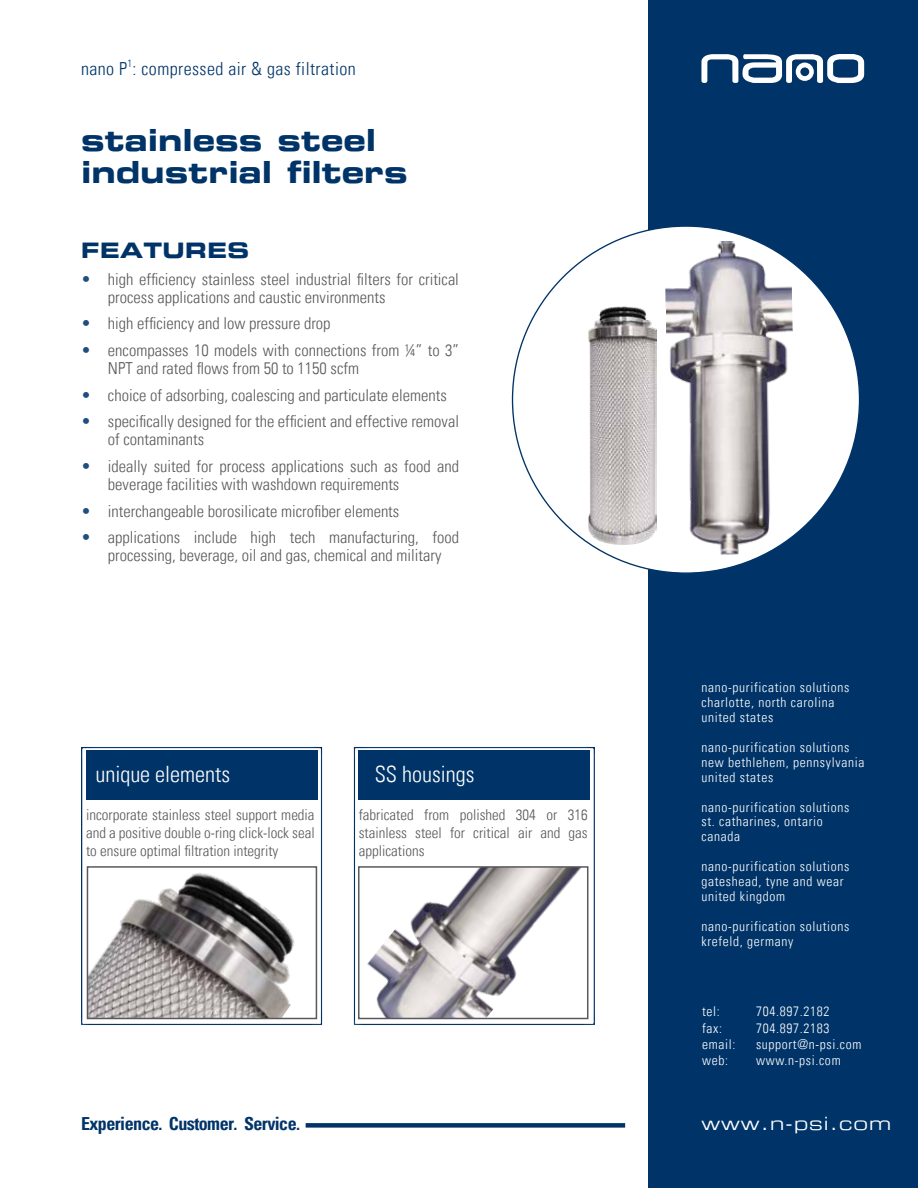
<style>
.page{position:relative;width:918px;height:1188px;background:#fff}
.page>*{position:absolute;margin:0;border:0;box-sizing:border-box;transform-origin:0 0}
.t1{font:30px/31.5px "Eurostile Bold Extended Two";color:#003468}
.t2{font:300 condensed 22.5px "Univers LT";color:#fff}
.t3{font:21px "Eurostile Bold Extended Two";letter-spacing:.02em;color:#003468}
.t4{font:300 condensed 18px "Univers LT";letter-spacing:.025em;color:#003468}
.t5{font:700 condensed 18px "Univers";letter-spacing:-.03em;color:#003468}
.t6{font:18px "Eurostile Extended Two";letter-spacing:.05em;color:#fff}
.t7{font:300 condensed 16.5px/18px "Univers LT";color:#58595b}
.t8{font:300 condensed 15px/18px "Univers LT";color:#58595b;text-align:justify}
.t9{font:300 condensed 13.5px/15px "Univers LT";letter-spacing:.05em;color:#fff}
.s1{color:#204e7e}
</style>
<div class="page">
<div style="left:648px;top:0;width:270px;height:1188px;background:#003468"></div>
<svg style="left:701px;top:54px;width:163px;height:29px"></svg>
<div style="left:306px;top:1123px;width:319px;height:5px;background:#003468"></div>
<div style="left:513px;top:226px;width:347px;height:347px;background:#fff;border-radius:50%"></div>
<div style="left:80px;top:746px;width:245px;height:279px;background:#000;opacity:.75"></div>
<img style="left:90px;top:869px;width:224px;height:147px">
<div style="left:87px;top:866px;width:230px;height:153px;border:2px solid #58595b"></div>
<div style="left:86px;top:750px;width:231px;height:50px;background:#003468"></div>
<div style="left:353px;top:746px;width:244px;height:279px;background:#000;opacity:.75"></div>
<div style="left:359px;top:750px;width:231px;height:50px;background:#003468"></div>
<img style="left:361px;top:869px;width:224px;height:147px">
<div style="left:358px;top:866px;width:230px;height:153px;border:2px solid #58595b"></div>
<img style="left:665px;top:240px;width:132px;height:316px">
<img style="left:589px;top:307px;width:67px;height:238px">
<p class="t4" style="left:81px;top:58px;width:276px">nano P<sup>1</sup>: compressed air &amp; gas filtration</p>
<h1 class="t1" style="left:81px;top:124px;width:328px">stainless steel industrial filters</h1>
<p class="t3" style="left:81px;top:236px;width:170px">FEATURES</p>
<p class="t7" style="left:108px;top:270px;width:353px;text-indent:-27px"><span class="s1">•</span> high efficiency stainless steel industrial filters for critical process applications and caustic environments</p>
<p class="t7" style="left:81px;top:315px;width:251px"><span class="s1">•</span> high efficiency and low pressure drop</p>
<p class="t7" style="left:108px;top:341px;width:353px;text-indent:-27px"><span class="s1">•</span> encompasses 10 models with connections from ¼” to 3”<br>NPT and rated flows from 50 to 1150 scfm</p>
<p class="t7" style="left:81px;top:386px;width:367px"><span class="s1">•</span> choice of adsorbing, coalescing and particulate elements</p>
<p class="t7" style="left:108px;top:413px;width:353px;text-indent:-27px"><span class="s1">•</span> specifically designed for the efficient and effective removal of contaminants</p>
<p class="t7" style="left:108px;top:457px;width:353px;text-indent:-27px"><span class="s1">•</span> ideally suited for process applications such as food and beverage facilities with washdown requirements</p>
<p class="t7" style="left:81px;top:502px;width:320px"><span class="s1">•</span> interchangeable borosilicate microfiber elements</p>
<p class="t7" style="left:81px;top:529px;width:379px;text-align:center"><span class="s1">•</span> applications include high tech manufacturing, food processing, beverage, oil and gas, chemical and military</p>
<h2 class="t2" style="left:375px;top:760px;width:101px">SS housings</h2>
<h2 class="t2" style="left:95px;top:760px;width:136px">unique elements</h2>
<p class="t8" style="left:86px;top:805px;width:230px">incorporate stainless steel support media and a positive double o-ring click-lock seal to ensure optimal filtration integrity</p>
<p class="t8" style="left:359px;top:805px;width:230px">fabricated from polished 304 or 316 stainless steel for critical air and gas applications</p>
<p class="t9" style="left:701px;top:679px;width:149px">nano-purification solutions charlotte, north carolina united states</p>
<p class="t9" style="left:701px;top:739px;width:164px">nano-purification solutions new bethlehem, pennsylvania united states</p>
<p class="t9" style="left:701px;top:799px;width:149px">nano-purification solutions st. catharines, ontario canada</p>
<p class="t9" style="left:701px;top:859px;width:149px">nano-purification solutions gateshead, tyne and wear united kingdom</p>
<p class="t9" style="left:701px;top:919px;width:149px">nano-purification solutions krefeld, germany</p>
<p class="t9" style="left:702px;top:1004px;width:19px">tel:</p>
<p class="t9" style="left:756px;top:1004px;width:75px">704.897.2182</p>
<p class="t9" style="left:702px;top:1020px;width:22px">fax:</p>
<p class="t9" style="left:756px;top:1020px;width:75px">704.897.2183</p>
<p class="t9" style="left:702px;top:1037px;width:35px">email:</p>
<p class="t9" style="left:756px;top:1037px;width:107px">support@n-psi.com</p>
<p class="t9" style="left:702px;top:1053px;width:28px">web:</p>
<p class="t9" style="left:756px;top:1053px;width:86px">www.n-psi.com</p>
<p class="t5" style="left:81px;top:1112px;width:221px">Experience. Customer. Service.</p>
<p class="t6" style="left:701px;top:1111px;width:191px">www.n-psi.com</p>
</div>
